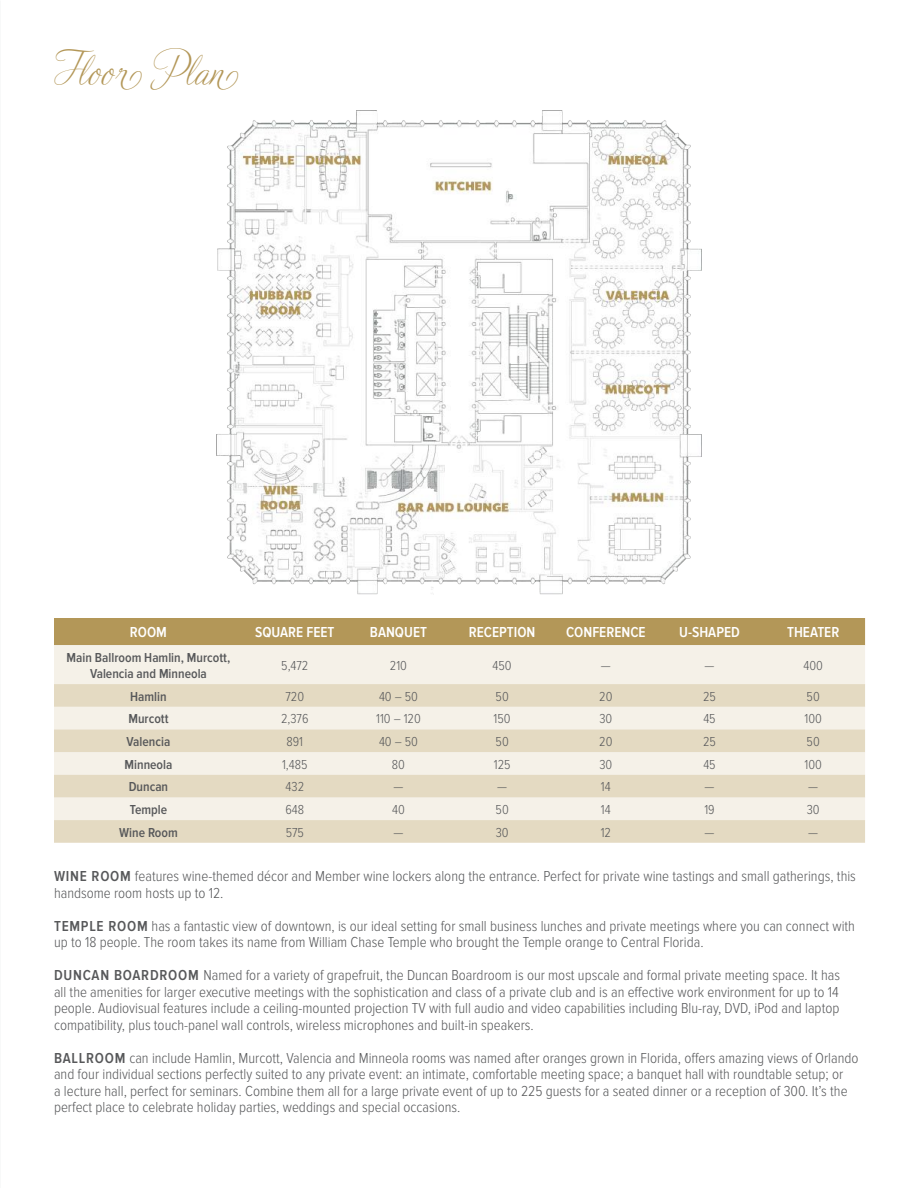
<style>
.page{position:relative;width:918px;height:1188px;background:#fff}
.page>*{position:absolute;margin:0;border:0;box-sizing:border-box;transform-origin:0 0}
.t1{font:45px "Adios Script Pro";color:#b39758}
.t2{font:300 15px/16.5px "Proxima Nova Cond";color:#57585a}
.t3{font:600 15px "Proxima Nova Cond";color:#fff}
.t4{font:300 13.5px "Proxima Nova Cond";color:#57585a}
.t5{font:600 13.5px/16.2px "Proxima Nova Cond";color:#57585a;text-align:center}
.s1{font-weight:600}
</style>
<div class="page">
<div style="left:54px;top:618px;width:811px;height:27px;background:#b39758"></div>
<div style="left:54px;top:645px;width:811px;height:39px;background:#f5f1e8"></div>
<svg style="left:54px;top:684px;width:811px;height:159px;background:#ebe3d2"></svg>
<img style="left:217px;top:111px;width:484px;height:484px">
<h1 class="t1" style="left:54px;top:42px;width:187px">Floor Plan</h1>
<p class="t3" style="left:130px;top:623px;width:39px">ROOM</p>
<p class="t3" style="left:255px;top:623px;width:81px">SQUARE FEET</p>
<p class="t3" style="left:370px;top:623px;width:59px">BANQUET</p>
<p class="t3" style="left:469px;top:623px;width:68px">RECEPTION</p>
<p class="t3" style="left:566px;top:623px;width:81px">CONFERENCE</p>
<p class="t3" style="left:679px;top:623px;width:62px">U-SHAPED</p>
<p class="t3" style="left:787px;top:623px;width:54px">THEATER</p>
<p class="t5" style="left:67px;top:650px;width:165px">Main Ballroom Hamlin, Murcott,<br>Valencia and Minneola</p>
<p class="t4" style="left:281px;top:658px;width:29px">5,472</p>
<p class="t4" style="left:390px;top:658px;width:19px">210</p>
<p class="t4" style="left:493px;top:658px;width:21px">450</p>
<p class="t4" style="left:601px;top:658px;width:11px">—</p>
<p class="t4" style="left:705px;top:658px;width:11px">—</p>
<p class="t4" style="left:803px;top:658px;width:21px">400</p>
<p class="t5" style="left:130px;top:689px;width:38px">Hamlin</p>
<p class="t4" style="left:286px;top:689px;width:20px">720</p>
<p class="t4" style="left:379px;top:689px;width:40px">40 – 50</p>
<p class="t4" style="left:496px;top:689px;width:15px">50</p>
<p class="t4" style="left:599px;top:689px;width:15px">20</p>
<p class="t4" style="left:703px;top:689px;width:14px">25</p>
<p class="t4" style="left:807px;top:689px;width:15px">50</p>
<p class="t5" style="left:128px;top:711px;width:42px">Murcott</p>
<p class="t4" style="left:281px;top:711px;width:29px">2,376</p>
<p class="t4" style="left:376px;top:711px;width:46px">110 – 120</p>
<p class="t4" style="left:494px;top:711px;width:19px">150</p>
<p class="t4" style="left:599px;top:711px;width:14px">30</p>
<p class="t4" style="left:703px;top:711px;width:14px">45</p>
<p class="t4" style="left:805px;top:711px;width:19px">100</p>
<p class="t5" style="left:127px;top:734px;width:45px">Valencia</p>
<p class="t4" style="left:286px;top:734px;width:18px">891</p>
<p class="t4" style="left:379px;top:734px;width:40px">40 – 50</p>
<p class="t4" style="left:496px;top:734px;width:15px">50</p>
<p class="t4" style="left:599px;top:734px;width:15px">20</p>
<p class="t4" style="left:703px;top:734px;width:14px">25</p>
<p class="t4" style="left:807px;top:734px;width:15px">50</p>
<p class="t5" style="left:125px;top:757px;width:49px">Minneola</p>
<p class="t4" style="left:282px;top:757px;width:27px">1,485</p>
<p class="t4" style="left:392px;top:757px;width:15px">80</p>
<p class="t4" style="left:494px;top:757px;width:18px">125</p>
<p class="t4" style="left:599px;top:757px;width:14px">30</p>
<p class="t4" style="left:703px;top:757px;width:14px">45</p>
<p class="t4" style="left:805px;top:757px;width:19px">100</p>
<p class="t5" style="left:129px;top:779px;width:41px">Duncan</p>
<p class="t4" style="left:286px;top:779px;width:20px">432</p>
<p class="t4" style="left:394px;top:779px;width:11px">—</p>
<p class="t4" style="left:497px;top:779px;width:11px">—</p>
<p class="t4" style="left:601px;top:779px;width:11px">14</p>
<p class="t4" style="left:705px;top:779px;width:11px">—</p>
<p class="t4" style="left:808px;top:779px;width:11px">—</p>
<p class="t5" style="left:130px;top:802px;width:39px">Temple</p>
<p class="t4" style="left:285px;top:802px;width:20px">648</p>
<p class="t4" style="left:392px;top:802px;width:14px">40</p>
<p class="t4" style="left:496px;top:802px;width:15px">50</p>
<p class="t4" style="left:601px;top:802px;width:11px">14</p>
<p class="t4" style="left:704px;top:802px;width:12px">19</p>
<p class="t4" style="left:807px;top:802px;width:14px">30</p>
<p class="t5" style="left:119px;top:825px;width:60px">Wine Room</p>
<p class="t4" style="left:286px;top:825px;width:20px">575</p>
<p class="t4" style="left:394px;top:825px;width:11px">—</p>
<p class="t4" style="left:496px;top:825px;width:14px">30</p>
<p class="t4" style="left:601px;top:825px;width:12px">12</p>
<p class="t4" style="left:705px;top:825px;width:11px">—</p>
<p class="t4" style="left:808px;top:825px;width:11px">—</p>
<p class="t2" style="left:54px;top:868px;width:803px"><span class="s1">WINE ROOM</span> features wine-themed décor and Member wine lockers along the entrance. Perfect for private wine tastings and small gatherings, this handsome room hosts up to 12.</p>
<p class="t2" style="left:54px;top:918px;width:803px"><span class="s1">TEMPLE ROOM</span> has a fantastic view of downtown, is our ideal setting for small business lunches and private meetings where you can connect with up to 18 people. The room takes its name from William Chase Temple who brought the Temple orange to Central Florida.</p>
<p class="t2" style="left:54px;top:967px;width:788px;text-align:justify"><span class="s1">DUNCAN BOARDROOM</span> Named for a variety of grapefruit, the Duncan Boardroom is our most upscale and formal private meeting space. It has all the amenities for larger executive meetings with the sophistication and class of a private club and is an effective work environment for up to 14 people. Audiovisual features include a ceiling-mounted projection TV with full audio and video capabilities including Blu-ray, DVD, iPod and laptop compatibility, plus touch-panel wall controls, wireless microphones and built-in speakers.</p>
<p class="t2" style="left:54px;top:1050px;width:806px"><span class="s1">BALLROOM</span> can include Hamlin, Murcott, Valencia and Minneola rooms was named after oranges grown in Florida, offers amazing views of Orlando and four individual sections perfectly suited to any private event: an intimate, comfortable meeting space; a banquet hall with roundtable setup; or<br>a lecture hall, perfect for seminars. Combine them all for a large private event of up to 225 guests for a seated dinner or a reception of 300. It’s the perfect place to celebrate holiday parties, weddings and special occasions.</p>
</div>
